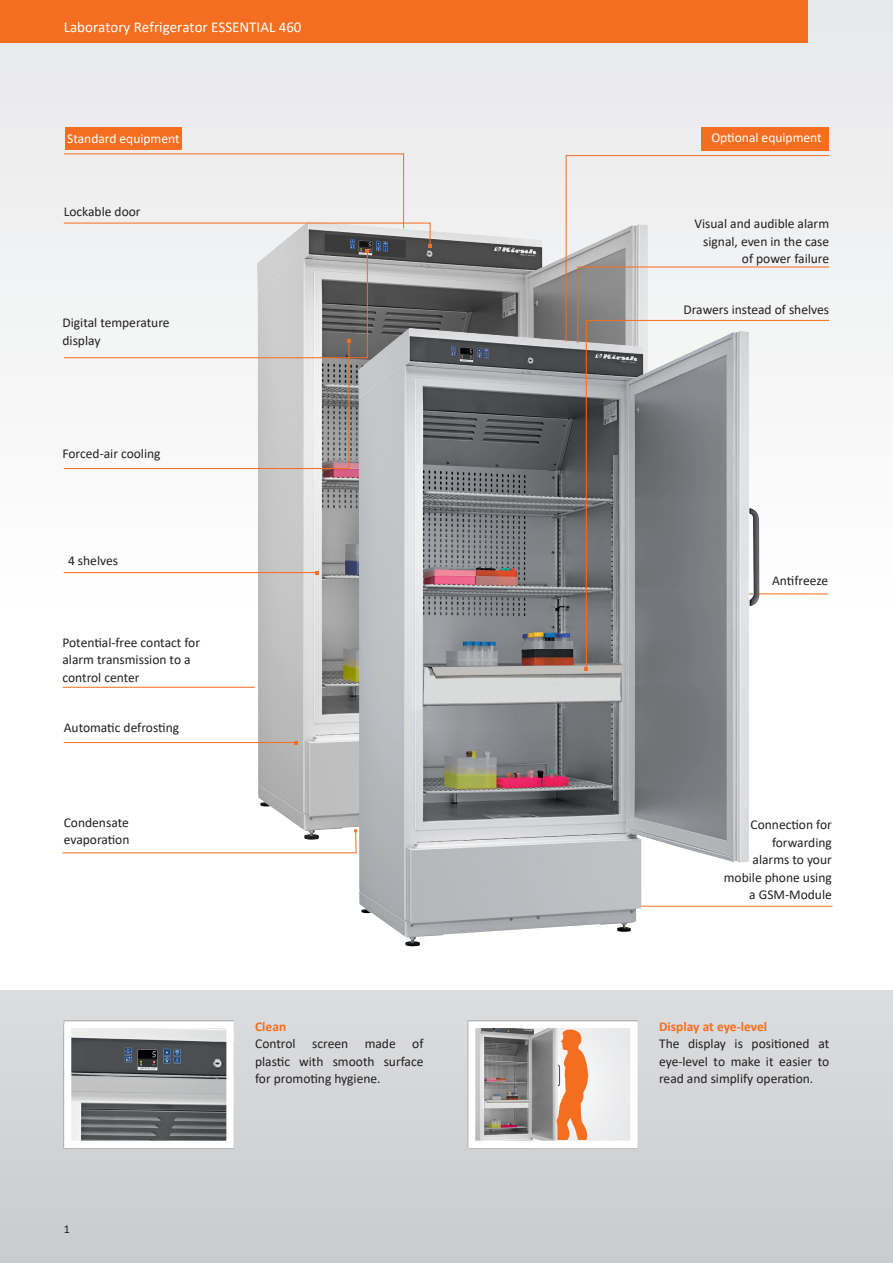
<style>
.page{position:relative;width:893px;height:1263px;background:#fff}
.page>*{position:absolute;margin:0;border:0;box-sizing:border-box;transform-origin:0 0}
.t1{font:15px "Calibri";color:#fff}
.Fließtext_9_pt_-_2_m{font:13.5px/17.5px "Calibri";color:#231f20}
.Fließtext_9_pt_-_2_m-2{font:13.5px "Calibri";color:#fff}
.t2{font:700 13.5px "Calibri";color:#f36e21}
.t3{font:12px "Calibri";color:#231f20}
</style>
<div class="page">
<div style="left:0;top:0;width:893px;height:617px;background:linear-gradient(to bottom,#e8e8ea,#fff)"></div>
<div style="left:65px;top:128px;width:117px;height:22px;background:#f36e21"></div>
<svg style="left:62px;top:840px;width:295px;height:14px"></svg>
<hr style="left:377px;top:906px;width:456px;height:1px;background:#f36e21">
<img style="left:257px;top:221px;width:308px;height:619px">
<div style="left:0;top:990px;width:893px;height:273px;background:#d1d2d4"></div>
<svg style="left:63px;top:1020px;width:171px;height:129px;background:#999b9d"></svg>
<svg style="left:467px;top:1020px;width:171px;height:129px;background:#c3c2c2"></svg>
<div style="left:0;top:0;width:808px;height:43px;background:#f36e21"></div>
<hr style="left:64px;top:572px;width:253px;height:1px;background:#f36e21">
<hr style="left:64px;top:742px;width:232px;height:1px;background:#f36e21">
<img style="left:541px;top:1029px;width:51px;height:110px">
<hr style="left:63px;top:687px;width:192px;height:1px;background:#f36e21">
<img style="left:358px;top:328px;width:401px;height:619px">
<div style="left:702px;top:128px;width:127px;height:23px;background:#f36e21"></div>
<svg style="left:565px;top:155px;width:265px;height:187px"></svg>
<svg style="left:577px;top:266px;width:253px;height:78px"></svg>
<svg style="left:63px;top:153px;width:369px;height:316px"></svg>
<svg style="left:585px;top:320px;width:245px;height:350px"></svg>
<p class="t1" style="left:64px;top:17px;width:239px">Laboratory Refrigerator ESSENTIAL 460</p>
<p class="Fließtext_9_pt_-_2_m-2" style="left:67px;top:129px;width:114px">Standard equipment</p>
<p class="Fließtext_9_pt_-_2_m-2" style="left:711px;top:129px;width:112px">Optional equipment</p>
<p class="Fließtext_9_pt_-_2_m" style="left:64px;top:203px;width:78px">Lockable door</p>
<p class="Fließtext_9_pt_-_2_m" style="left:63px;top:314px;width:109px">Digital temperature display</p>
<p class="Fließtext_9_pt_-_2_m" style="left:63px;top:444px;width:100px">Forced-air cooling</p>
<p class="Fließtext_9_pt_-_2_m" style="left:68px;top:552px;width:52px">4 shelves</p>
<p class="Fließtext_9_pt_-_2_m" style="left:63px;top:633px;width:139px">Potential-free contact for alarm transmission to a control center</p>
<p class="Fließtext_9_pt_-_2_m" style="left:64px;top:718px;width:117px">Automatic defrosting</p>
<p class="Fließtext_9_pt_-_2_m" style="left:64px;top:813px;width:67px">Condensate evaporation</p>
<p class="t3" style="left:64px;top:1221px;width:8px">1</p>
<p class="t2" style="left:255px;top:1017px;width:33px">Clean</p>
<p class="Fließtext_9_pt_-_2_m" style="left:255px;top:1035px;width:170px;text-align:justify">Control screen made of plastic with smooth surface for promoting hygiene.</p>
<p class="Fließtext_9_pt_-_2_m" style="left:694px;top:214px;width:136px;text-align:right">Visual and audible alarm signal, even in the case of power failure</p>
<p class="Fließtext_9_pt_-_2_m" style="left:684px;top:300px;width:147px">Drawers instead of shelves</p>
<p class="Fließtext_9_pt_-_2_m" style="left:772px;top:571px;width:58px">Antifreeze</p>
<p class="Fließtext_9_pt_-_2_m" style="left:724px;top:815px;width:110px;text-align:right">Connection for forwarding<br>alarms to your mobile phone using a GSM-Module</p>
<p class="t2" style="left:659px;top:1017px;width:110px">Display at eye-level</p>
<p class="Fließtext_9_pt_-_2_m" style="left:659px;top:1035px;width:172px;text-align:justify">The display is positioned at eye-level to make it easier to read and simplify operation.</p>
</div>
